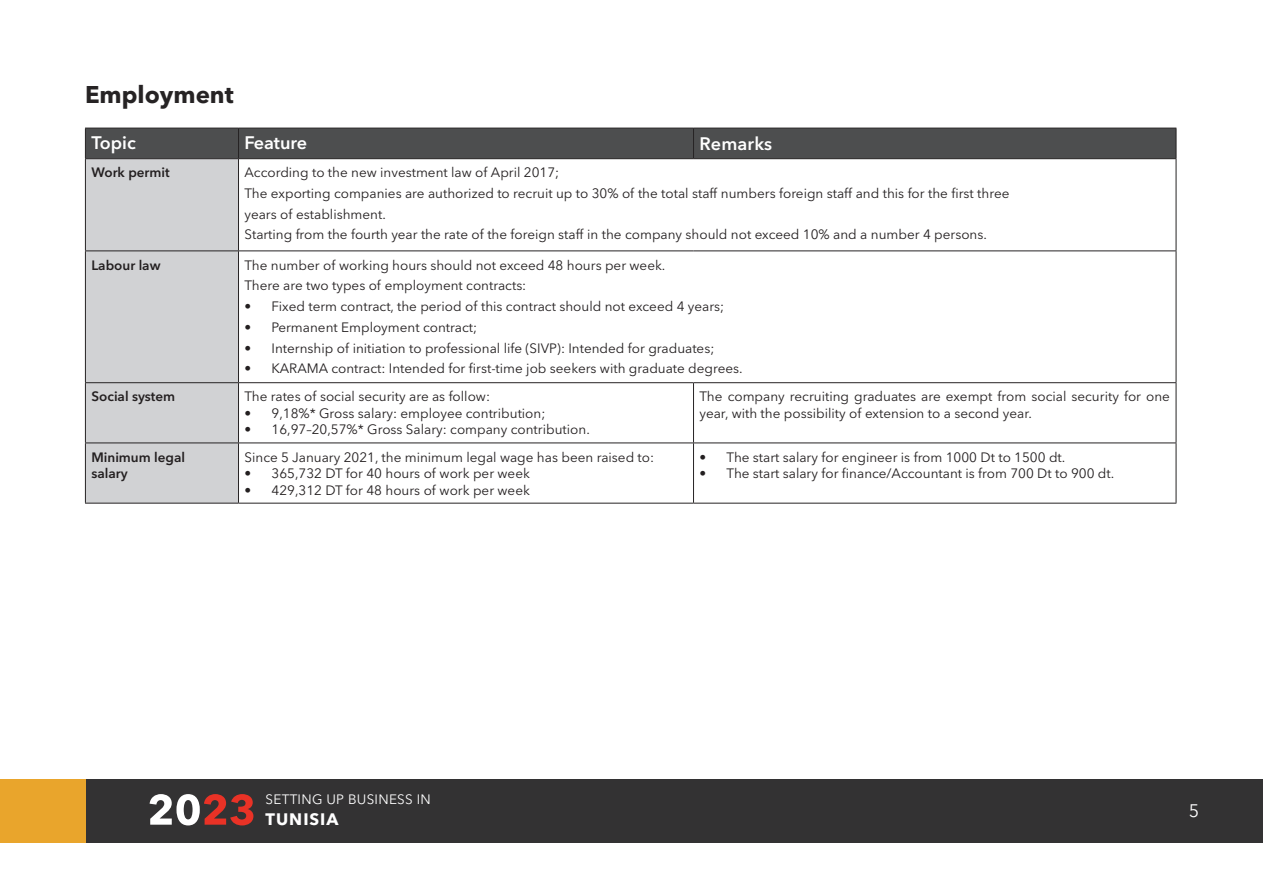
<style>
.page{position:relative;width:1263px;height:893px;background:#fff}
.page>*{position:absolute;margin:0;border:0;box-sizing:border-box;transform-origin:0 0}
.t1{font:700 24px "Avenir Next LT Pro";color:#262324}
.t2{font:600 18px "Avenir Next LT Pro";color:#fff}
.t3{font:18px "Avenir Next LT Pro";color:#fff}
.t4{font:700 16.5px "Avenir Next LT Pro";letter-spacing:.06em;color:#fff}
.t5{font:13.5px/20.7px "Avenir Next LT Pro";color:#231f20}
.t6{font:600 13.5px/16.5px "Avenir Next LT Pro";color:#231f20}
.t7{font:13.5px "Avenir Next LT Pro";letter-spacing:.02em;color:#fff}
</style>
<div class="page">
<div style="left:82px;top:779px;width:1181px;height:63px;background:#333233"></div>
<div style="left:0;top:779px;width:85px;height:63px;background:#e9a52c"></div>
<hr style="left:1262px;top:779px;width:1px;height:63px;background:#e9a52c">
<svg style="left:150px;top:794px;width:103px;height:31px"></svg>
<div style="left:86px;top:129px;width:1090px;height:29px;background:#4d4e4f"></div>
<div style="left:86px;top:159px;width:152px;height:344px;background:#d1d2d4"></div>
<hr style="left:85px;top:128px;width:153px;height:1px;background:#262324">
<hr style="left:238px;top:128px;width:455px;height:1px;background:#262324">
<hr style="left:238px;top:128px;width:1px;height:30px;background:#262324">
<hr style="left:693px;top:128px;width:483px;height:1px;background:#262324">
<hr style="left:693px;top:128px;width:1px;height:30px;background:#262324">
<hr style="left:85px;top:158px;width:153px;height:1px;background:#262324">
<hr style="left:238px;top:158px;width:455px;height:1px;background:#262324">
<hr style="left:238px;top:159px;width:1px;height:91px;background:#262324">
<hr style="left:693px;top:158px;width:483px;height:1px;background:#262324">
<hr style="left:85px;top:250px;width:153px;height:1px;background:#262324">
<hr style="left:238px;top:250px;width:455px;height:1px;background:#262324">
<hr style="left:238px;top:251px;width:1px;height:131px;background:#262324">
<hr style="left:693px;top:250px;width:483px;height:1px;background:#262324">
<hr style="left:85px;top:382px;width:153px;height:1px;background:#262324">
<hr style="left:238px;top:382px;width:455px;height:1px;background:#262324">
<hr style="left:238px;top:383px;width:1px;height:60px;background:#262324">
<hr style="left:693px;top:382px;width:483px;height:1px;background:#262324">
<hr style="left:693px;top:383px;width:1px;height:60px;background:#262324">
<hr style="left:85px;top:443px;width:153px;height:1px;background:#262324">
<hr style="left:238px;top:443px;width:455px;height:1px;background:#262324">
<hr style="left:238px;top:443px;width:1px;height:60px;background:#262324">
<hr style="left:693px;top:443px;width:483px;height:1px;background:#262324">
<hr style="left:693px;top:443px;width:1px;height:60px;background:#262324">
<hr style="left:85px;top:503px;width:153px;height:1px;background:#262324">
<hr style="left:238px;top:503px;width:455px;height:1px;background:#262324">
<hr style="left:693px;top:503px;width:483px;height:1px;background:#262324">
<hr style="left:85px;top:128px;width:1px;height:30px;background:#262324">
<hr style="left:1176px;top:128px;width:1px;height:30px;background:#262324">
<hr style="left:85px;top:159px;width:1px;height:91px;background:#262324">
<hr style="left:1176px;top:159px;width:1px;height:91px;background:#262324">
<hr style="left:85px;top:251px;width:1px;height:131px;background:#262324">
<hr style="left:1176px;top:251px;width:1px;height:131px;background:#262324">
<hr style="left:85px;top:383px;width:1px;height:60px;background:#262324">
<hr style="left:1176px;top:383px;width:1px;height:60px;background:#262324">
<hr style="left:85px;top:443px;width:1px;height:60px;background:#262324">
<hr style="left:1176px;top:443px;width:1px;height:60px;background:#262324">
<h1 class="t1" style="left:85px;top:80px;width:150px">Employment</h1>
<h2 class="t2" style="left:91px;top:131px;width:46px">Topic</h2>
<h2 class="t2" style="left:244px;top:131px;width:64px">Feature</h2>
<h2 class="t2" style="left:699px;top:133px;width:74px">Remarks</h2>
<p class="t6" style="left:91px;top:164px;width:80px">Work permit</p>
<p class="t5" style="left:245px;top:162px;width:766px">According to the new investment law of April 2017;<br>The exporting companies are authorized to recruit up to 30% of the total staff numbers foreign staff and this for the first three years of establishment.<br>Starting from the fourth year the rate of the foreign staff in the company should not exceed 10% and a number 4 persons.</p>
<p class="t5" style="left:245px;top:254px;width:422px">The number of working hours should not exceed 48 hours per week.<br>There are two types of employment contracts:</p>
<p class="t5" style="left:245px;top:296px;width:481px">• Fixed term contract, the period of this contract should not exceed 4 years;</p>
<p class="t5" style="left:245px;top:317px;width:234px">• Permanent Employment contract;</p>
<p class="t5" style="left:245px;top:337px;width:471px">• Internship of initiation to professional life (SIVP): Intended for graduates;</p>
<p class="t5" style="left:245px;top:358px;width:500px">• KARAMA contract: Intended for first-time job seekers with graduate degrees.</p>
<p class="t6" style="left:91px;top:256px;width:71px">Labour law</p>
<p class="t6" style="left:91px;top:388px;width:85px">Social system</p>
<p class="t5" style="left:244px;top:386px;width:247px">The rates of social security are as follow:</p>
<p class="t5" style="left:244px;top:403px;width:302px">• 9,18%* Gross salary: employee contribution;</p>
<p class="t5" style="left:244px;top:419px;width:347px">• 16,97–20,57%* Gross Salary: company contribution.</p>
<p class="t6" style="left:91px;top:449px;width:95px">Minimum legal salary</p>
<p class="t5" style="left:245px;top:446px;width:411px">Since 5 January 2021, the minimum legal wage has been raised to:</p>
<p class="t5" style="left:245px;top:463px;width:287px">• 365,732 DT for 40 hours of work per week</p>
<p class="t5" style="left:245px;top:479px;width:287px">• 429,312 DT for 48 hours of work per week</p>
<p class="t5" style="left:699px;top:388px;width:472px;line-height:16.5px">The company recruiting graduates are exempt from social security for one year, with the possibility of extension to a second year.</p>
<p class="t5" style="left:699px;top:446px;width:367px">• The start salary for engineer is from 1000 Dt to 1500 dt.</p>
<p class="t5" style="left:699px;top:463px;width:416px">• The start salary for finance/Accountant is from 700 Dt to 900 dt.</p>
<p class="t7" style="left:266px;top:791px;width:167px">SETTING UP BUSINESS IN</p>
<p class="t4" style="left:266px;top:809px;width:75px">TUNISIA</p>
<h2 class="t3" style="left:1189px;top:800px;width:12px">5</h2>
</div>
